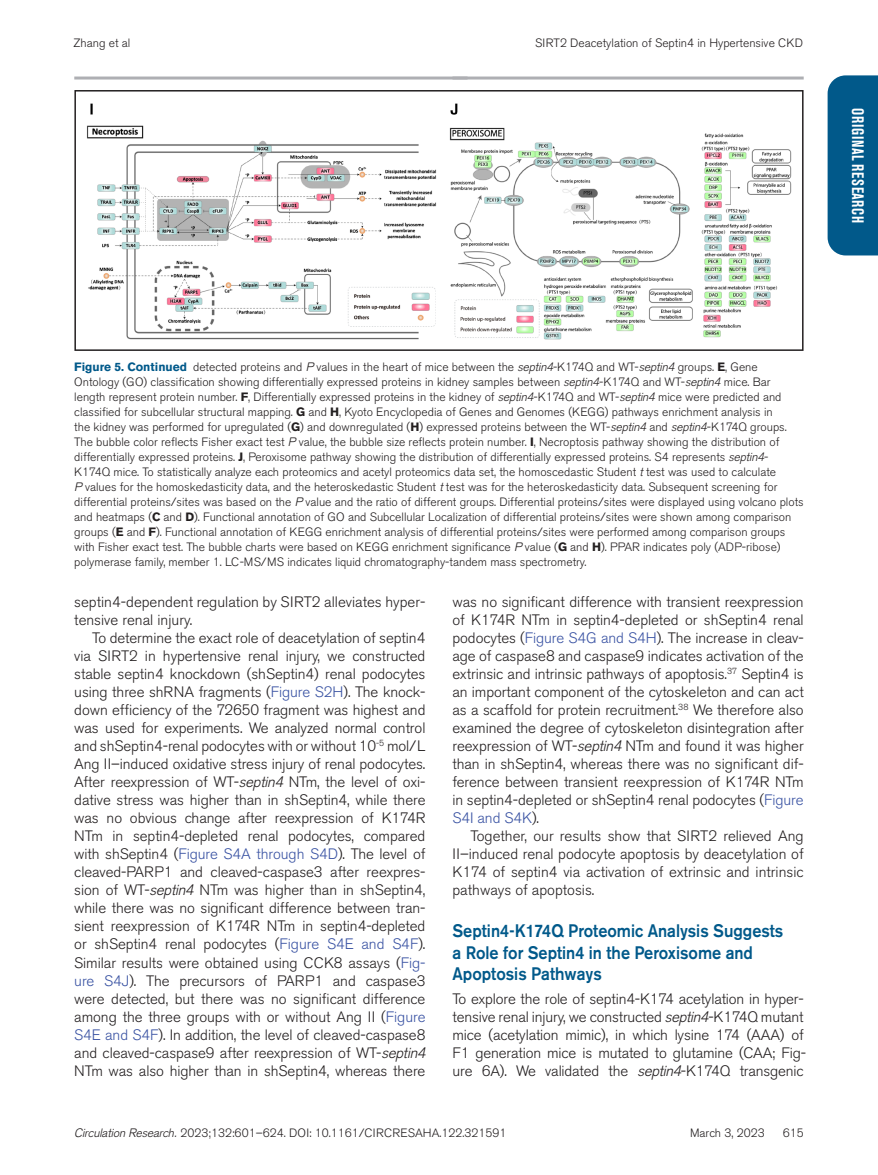
<style>
.page{position:relative;width:878px;height:1175px;background:#fff}
.page>*{position:absolute;margin:0;border:0;box-sizing:border-box;transform-origin:0 0}
.t1{font:500 18px/21px "Akzidenz Grotesk BE";color:#01598a;scale:.9 1}
.t2{font:700 condensed 16.5px "Akzidenz Grotesk BE";color:#fff;scale:.9 1}
.t3{font:300 15px/18px "Akzidenz Grotesk BE";letter-spacing:-.005em;color:#231f20;text-align:justify}
.t4{font:300 12px/15px "Akzidenz Grotesk BE";color:#231f20}
.s1{font-weight:700;color:#01598a}
.s2{font-family:"Akzidenz Grotesk";font-style:italic}
.s3{font-weight:700}
.s4{color:#3a53a3}
</style>
<div class="page">
<div style="left:827px;top:75px;width:51px;height:180px;background:#01598a"></div>
<svg style="left:467px;top:76px;width:336px;height:4px"></svg>
<svg style="left:74px;top:76px;width:393px;height:4px;background:#c1c2c5"></svg>
<img style="left:87px;top:103px;width:705px;height:237px">
<div style="left:74px;top:90px;width:729px;height:261px;border:2px solid #231f20"></div>
<p class="t4" style="left:74px;top:36px;width:58px">Zhang et al</p>
<p class="t4" style="left:535px;top:36px;width:269px">SIRT2 Deacetylation of Septin4 in Hypertensive CKD</p>
<p class="t2" style="left:867px;top:108px;width:127px;rotate:90deg">Original Research</p>
<p class="t4" style="left:74px;top:360px;width:731px"><span class="s1">Figure 5. Continued</span> detected proteins and <span class="s2">P</span> values in the heart of mice between the <span class="s2">septin4</span>-K174Q and WT-<span class="s2">septin4</span> groups. <span class="s3">E</span>, Gene Ontology (GO) classification showing differentially expressed proteins in kidney samples between <span class="s2">septin4</span>-K174Q and WT-<span class="s2">septin4</span> mice. Bar length represent protein number. <span class="s3">F</span>, Differentially expressed proteins in the kidney of <span class="s2">septin4</span>-K174Q and WT-<span class="s2">septin4</span> mice were predicted and classified for subcellular structural mapping. <span class="s3">G</span> and <span class="s3">H</span>, Kyoto Encyclopedia of Genes and Genomes (KEGG) pathways enrichment analysis in<br>the kidney was performed for upregulated (<span class="s3">G</span>) and downregulated (<span class="s3">H</span>) expressed proteins between the WT-<span class="s2">septin4</span> and <span class="s2">septin4</span>-K174Q groups.<br>The bubble color reflects Fisher exact test <span class="s2">P</span> value, the bubble size reflects protein number. <span class="s3">I</span>, Necroptosis pathway showing the distribution of differentially expressed proteins. <span class="s3">J</span>, Peroxisome pathway showing the distribution of differentially expressed proteins. S4 represents <span class="s2">septin4</span>- K174Q mice. To statistically analyze each proteomics and acetyl proteomics data set, the homoscedastic Student <span class="s2">t</span> test was used to calculate<br><span class="s2">P</span> values for the homoskedasticity data, and the heteroskedastic Student <span class="s2">t</span> test was for the heteroskedasticity data. Subsequent screening for differential proteins/sites was based on the <span class="s2">P</span> value and the ratio of different groups. Differential proteins/sites were displayed using volcano plots and heatmaps (<span class="s3">C</span> and <span class="s3">D</span>). Functional annotation of GO and Subcellular Localization of differential proteins/sites were shown among comparison groups (<span class="s3">E</span> and <span class="s3">F</span>). Functional annotation of KEGG enrichment analysis of differential proteins/sites were performed among comparison groups with Fisher exact test. The bubble charts were based on KEGG enrichment significance <span class="s2">P</span> value (<span class="s3">G</span> and <span class="s3">H</span>). PPAR indicates poly (ADP-ribose) polymerase family, member 1. LC-MS/MS indicates liquid chromatography-tandem mass spectrometry.</p>
<p class="t3" style="left:74px;top:593px;width:352px">septin4-dependent regulation by SIRT2 alleviates hyper&shy;tensive renal injury.</p>
<p class="t3" style="left:74px;top:629px;width:353px;text-indent:18px">To determine the exact role of deacetylation of septin4 via SIRT2 in hypertensive renal injury, we constructed stable septin4 knockdown (shSeptin4) renal podocytes using three shRNA fragments (<span class="s4">Figure S2H</span>). The knock&shy;down efficiency of the 72650 fragment was highest and was used for experiments. We analyzed normal control and shSeptin4-renal podocytes with or without 10<sup>-5</sup> mol/L Ang II–induced oxidative stress injury of renal podocytes.<br>After reexpression of WT-<span class="s2">septin4</span> NTm, the level of oxi&shy;dative stress was higher than in shSeptin4, while there was no obvious change after reexpression of K174R NTm in septin4-depleted renal podocytes, compared with shSeptin4 (<span class="s4">Figure S4A through S4D</span>). The level of cleaved-PARP1 and cleaved-caspase3 after reexpres&shy;sion of WT-<span class="s2">septin4</span> NTm was higher than in shSeptin4, while there was no significant difference between tran&shy;sient reexpression of K174R NTm in septin4-depleted or shSeptin4 renal podocytes (<span class="s4">Figure S4E and S4F</span>).<br>Similar results were obtained using CCK8 assays (<span class="s4">Fig&shy;ure S4J</span>). The precursors of PARP1 and caspase3 were detected, but there was no significant difference among the three groups with or without Ang II (<span class="s4">Figure S4E and S4F</span>). In addition, the level of cleaved-caspase8 and cleaved-caspase9 after reexpression of WT-<span class="s2">septin4<br></span>NTm was also higher than in shSeptin4, whereas there</p>
<p class="t3" style="left:452px;top:593px;width:353px">was no significant difference with transient reexpression of K174R NTm in septin4-depleted or shSeptin4 renal podocytes (<span class="s4">Figure S4G and S4H</span>). The increase in cleav&shy;age of caspase8 and caspase9 indicates activation of the extrinsic and intrinsic pathways of apoptosis.<sup>37</sup> Septin4 is an important component of the cytoskeleton and can act as a scaffold for protein recruitment.<sup>38</sup> We therefore also examined the degree of cytoskeleton disintegration after reexpression of WT-<span class="s2">septin4</span> NTm and found it was higher than in shSeptin4, whereas there was no significant dif&shy;ference between transient reexpression of K174R NTm in septin4-depleted or shSeptin4 renal podocytes (<span class="s4">Figure S4I and S4K</span>).</p>
<p class="t3" style="left:452px;top:827px;width:353px;text-indent:18px">Together, our results show that SIRT2 relieved Ang II–induced renal podocyte apoptosis by deacetylation of K174 of septin4 via activation of extrinsic and intrinsic pathways of apoptosis.</p>
<p class="t1" style="left:452px;top:920px;width:369px">Septin4-K174Q Proteomic Analysis Suggests a Role for Septin4 in the Peroxisome and<br>Apoptosis Pathways</p>
<p class="t3" style="left:452px;top:989px;width:355px;text-align:left">To explore the role of septin4-K174 acetylation in hyper&shy;tensive renal injury, we constructed <span class="s2">septin4</span>-K174Q mutant mice (acetylation mimic), in which lysine 174 (AAA) of F1 generation mice is mutated to glutamine (CAA; Fig&shy;ure 6A). We validated the <span class="s2">septin4</span>-K174Q transgenic</p>
<p class="t4" style="left:74px;top:1125px;width:433px"><span class="s2">Circulation Research.</span> 2023;132:601–624. DOI: 10.1161/CIRCRESAHA.122.321591</p>
<p class="t4" style="left:690px;top:1125px;width:76px">March 3, 2023</p>
<p class="t4" style="left:782px;top:1125px;width:22px">615</p>
</div>
